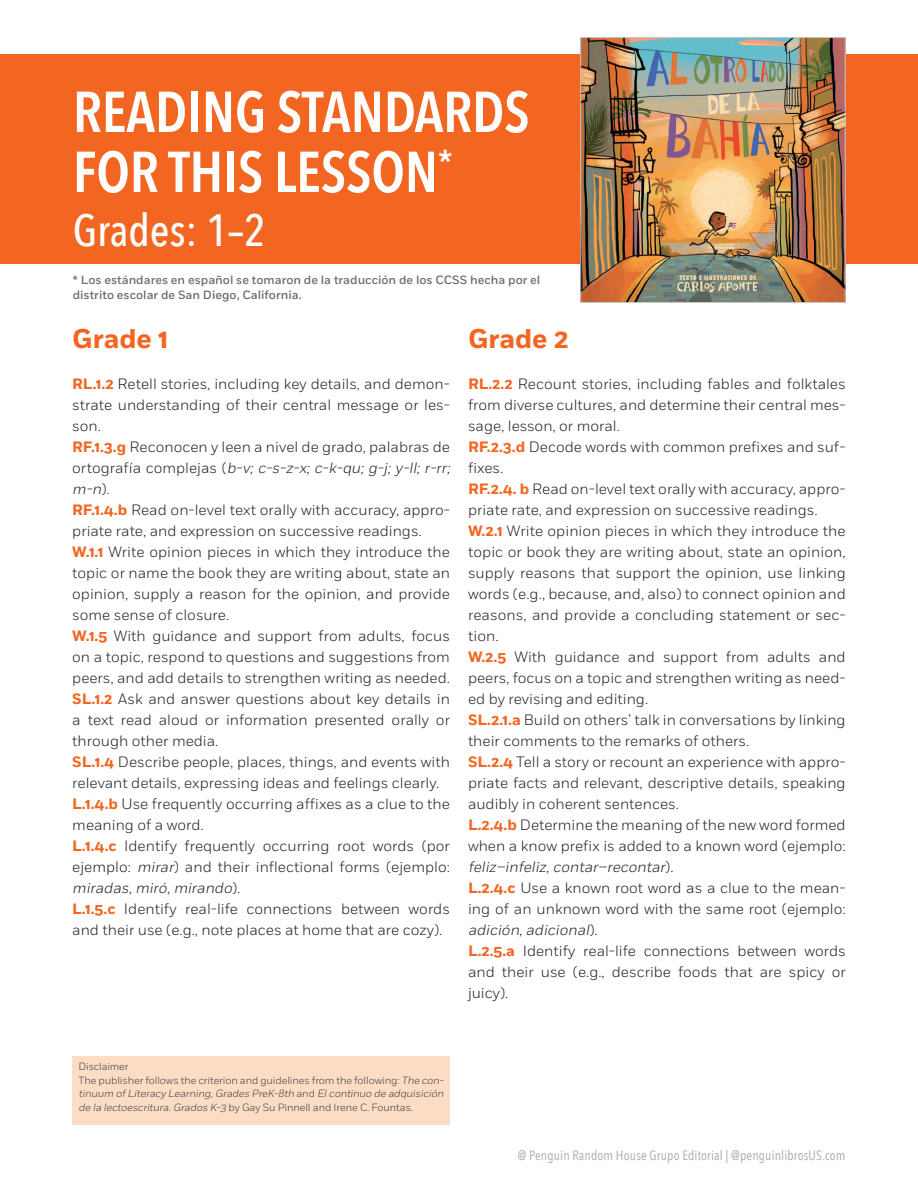
<style>
.page{position:relative;width:918px;height:1188px;background:#fff}
.page>*{position:absolute;margin:0;border:0;box-sizing:border-box;transform-origin:0 0}
.T3{font:600 57px/60px "Avenir Next Condensed";letter-spacing:-.005em;color:#fff}
.grado{font:500 45px "Avenir Next Condensed";color:#fff}
.t1{font:700 27px "Fort";color:#f36621}
.txt_final{font:300 15px/21px "Fort";color:#231f20;text-align:justify}
.t2{font:13.5px "Avenir Next Condensed";letter-spacing:.01em;color:#a8a9ad}
.txt_cuadro_Actividad{font:500 12px/15px "Fort";color:#6c6d70}
.t3{font:italic 300 10.5px/13.5px "Fort";color:#3e3e3f;text-align:justify}
.t4{font:300 10.5px "Fort";letter-spacing:-.02em;color:#3e3e3f}
.s1{font-weight:700;color:#f36621}
.s2{font-style:italic}
.s3{font-style:normal}
</style>
<div class="page">
<div style="left:0;top:54px;width:918px;height:210px;background:#f36621"></div>
<div style="left:72px;top:1056px;width:378px;height:69px;background:#fddcc5"></div>
<img style="left:582px;top:39px;width:262px;height:262px">
<div style="left:580px;top:37px;width:266px;height:266px;border:1px solid #c7c8ca"></div>
<p class="T3" style="left:73px;top:80px;width:458px">READING STANDARDS<br>FOR THIS LESSON<sup>*</sup></p>
<p class="grado" style="left:73px;top:203px;width:195px">Grades: 1–2</p>
<p class="txt_cuadro_Actividad" style="left:73px;top:273px;width:469px">* Los estándares en español se tomaron de la traducción de los CCSS hecha por el distrito escolar de San Diego, California.</p>
<p class="t1" style="left:72px;top:322px;width:97px">Grade 1</p>
<p class="txt_final" style="left:72px;top:373px;width:379px"><span class="s1">RL.1.2</span> Retell stories, including key details, and demon&shy;strate understanding of their central message or les&shy;son.</p>
<p class="txt_final" style="left:72px;top:436px;width:382px;text-align:left"><span class="s1">RF.1.3.g</span> Reconocen y leen a nivel de grado, palabras de o rto g ra f ía c o m p l ej a s ( <span class="s2">b-v; c-s-z-x; c-k-qu; g-j; y-ll; r-rr; m-n</span>).</p>
<p class="txt_final" style="left:72px;top:499px;width:379px"><span class="s1">RF.1.4.b</span> Read on-level text orally with accuracy, appro&shy;priate rate, and expression on successive readings.</p>
<p class="txt_final" style="left:72px;top:541px;width:379px"><span class="s1">W.1.1</span> Write opinion pieces in which they introduce the topic or name the book they are writing about, state an opinion, supply a reason for the opinion, and provide some sense of closure.</p>
<p class="txt_final" style="left:72px;top:625px;width:379px"><span class="s1">W.1.5</span> With guidance and support from adults, focus on a topic, respond to questions and suggestions from peers, and add details to strengthen writing as needed.</p>
<p class="txt_final" style="left:72px;top:688px;width:379px"><span class="s1">SL.1.2</span> Ask and answer questions about key details in a text read aloud or information presented orally or through other media.</p>
<p class="txt_final" style="left:72px;top:751px;width:379px"><span class="s1">SL.1.4</span> Describe people, places, things, and events with relevant details, expressing ideas and feelings clearly.</p>
<p class="txt_final" style="left:72px;top:793px;width:379px"><span class="s1">L.1.4.b</span> Use frequently occurring affixes as a clue to the meaning of a word.</p>
<p class="txt_final" style="left:72px;top:835px;width:379px"><span class="s1">L.1.4.c</span> Identify frequently occurring root words (por ejemplo: <span class="s2">mirar</span>) and their inflectional forms (ejemplo: <span class="s2">miradas,miró,mirando</span>) .</p>
<p class="txt_final" style="left:72px;top:898px;width:379px"><span class="s1">L.1.5.c</span> Identify real-life connections between words and their use (e.g., note places at home that are cozy).</p>
<p class="t1" style="left:468px;top:322px;width:102px">Grade 2</p>
<p class="txt_final" style="left:468px;top:373px;width:379px"><span class="s1">RL.2.2</span> Recount stories, including fables and folktales from diverse cultures, and determine their central mes&shy;sage, lesson, or moral.</p>
<p class="txt_final" style="left:468px;top:436px;width:379px"><span class="s1">RF.2.3.d</span> Decode words with common prefixes and suf&shy;fixes.</p>
<p class="txt_final" style="left:468px;top:478px;width:379px"><span class="s1">RF.2.4. b</span> Read on-level text orally with accuracy, appro&shy;priate rate, and expression on successive readings.</p>
<p class="txt_final" style="left:468px;top:520px;width:379px"><span class="s1">W.2.1</span> Write opinion pieces in which they introduce the topic or book they are writing about, state an opinion, supply reasons that support the opinion, use linking words (e.g., because, and, also) to connect opinion and reasons, and provide a concluding statement or sec&shy;tion.</p>
<p class="txt_final" style="left:468px;top:646px;width:379px"><span class="s1">W.2.5</span> With guidance and support from adults and peers, focus on a topic and strengthen writing as need&shy;ed by revising and editing.</p>
<p class="txt_final" style="left:468px;top:709px;width:379px"><span class="s1">SL.2.1.a</span> Build on others’ talk in conversations by linking their comments to the remarks of others.</p>
<p class="txt_final" style="left:468px;top:751px;width:379px"><span class="s1">SL.2.4</span> Tell a story or recount an experience with appro&shy;priate facts and relevant, descriptive details, speaking audibly in coherent sentences.</p>
<p class="txt_final" style="left:468px;top:814px;width:379px"><span class="s1">L.2.4.b</span> Determine the meaning of the new word formed when a know prefix is added to a known word (ejemplo: <span class="s2">feliz–infeliz,contar–recontar</span>) .</p>
<p class="txt_final" style="left:468px;top:877px;width:379px"><span class="s1">L.2.4.c</span> Use a known root word as a clue to the mean&shy;ing of an unknown word with the same root (ejemplo: <span class="s2">adición,adicional</span>) .</p>
<p class="txt_final" style="left:468px;top:940px;width:379px"><span class="s1">L.2.5.a</span> Identify real-life connections between words and their use (e.g., describe foods that are spicy or juicy).</p>
<p class="t4" style="left:79px;top:1060px;width:51px">Disclaimer</p>
<p class="t3" style="left:79px;top:1073px;width:369px"><span class="s3">The publisher follows the criterion and guidelines from the following:</span> The con&shy;tinuum ofLiteracy Learning,Grades PreK-8th <span class="s3">a n d</span> Elcontinuo de adquisición de la lectoescritura.Grados K-3 <span class="s3">by Gay Su Pinnell and Irene C. Fountas.</span></p>
<p class="t2" style="left:518px;top:1143px;width:329px">@ Penguin Random House Grupo Editorial | @penguinlibrosUS.com</p>
</div>
